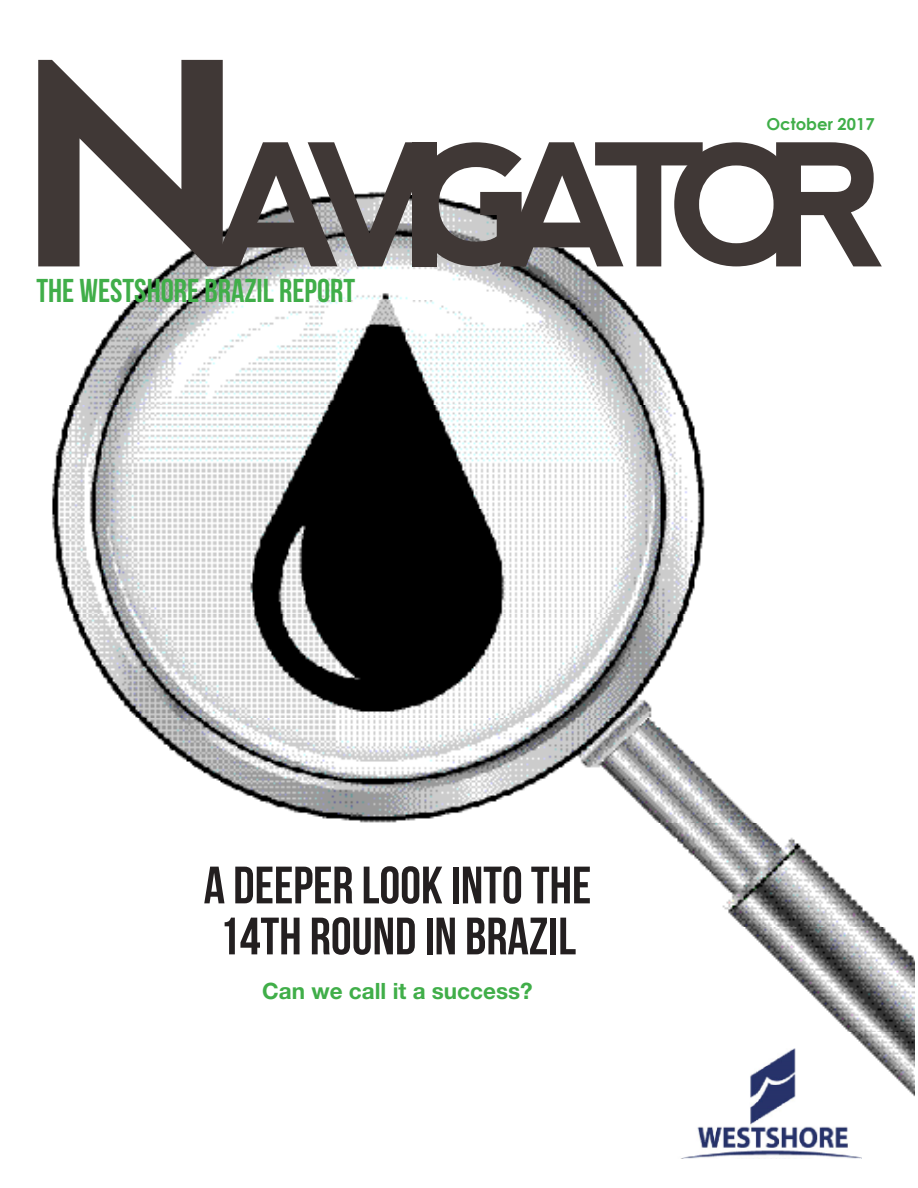
<style>
.page{position:relative;width:918px;height:1188px;background:#fff}
.page>*{position:absolute;margin:0;border:0;box-sizing:border-box;transform-origin:0 0}
.t1{font:700 169.5px "nevis";letter-spacing:-.24em;color:#403836}
.t2{font:52.5px/51px "Bebas Neue";color:#231f20}
.t3{font:33px "Bebas Neue";color:#40ae49}
.t4{font:700 22.5px "Helvetica Neue LT Std";color:#40ae49}
.t5{font:700 16.5px "Century Gothic";color:#40ae49}
.s1{font-size:282px}
</style>
<div class="page">
<img style="left:52px;top:191px;width:863px;height:906px">
<img style="left:675px;top:1049px;width:187px;height:110px">
<p class="t1" style="left:21px;top:109px;width:865px"><span class="s1">N</span> AVIGATOR</p>
<p class="t5" style="left:766px;top:111px;width:110px">October 2017</p>
<p class="t3" style="left:36px;top:273px;width:320px">THE WESTSHORE BRAZIL REPORT</p>
<p class="t2" style="left:204px;top:859px;width:389px">A DEEPER LOOK INTO THE<br>14TH ROUND IN BRAZIL</p>
<p class="t4" style="left:262px;top:977px;width:272px">Can we call it a success?</p>
</div>
